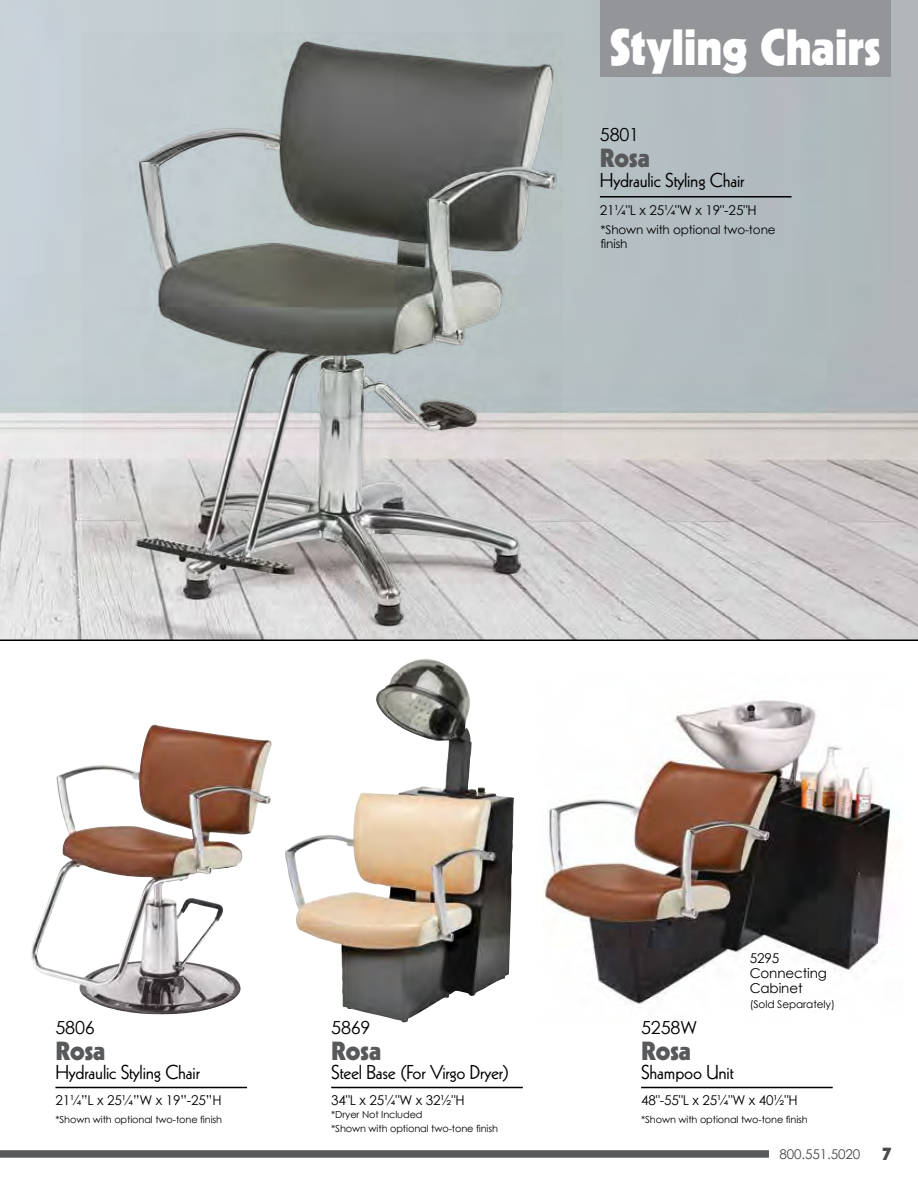
<style>
.page{position:relative;width:918px;height:1188px;background:#fff}
.page>*{position:absolute;margin:0;border:0;box-sizing:border-box;transform-origin:0 0}
.t1{font:900 49.5px "Kabel";letter-spacing:-.01em;color:#fff}
.t2{font:900 25.5px "Kabel";color:#58595b}
.t3{font:19.5px "Kabel";letter-spacing:-.01em;color:#000}
.t4{font:18px "Century Gothic";letter-spacing:-.01em;color:#000}
.t5{font:13.5px/15px "Century Gothic";letter-spacing:-.01em;color:#000}
.t6{font:13.5px "Century Gothic";letter-spacing:-.01em;color:#4a4a4d}
.t7{font:12px/13.5px "Century Gothic";letter-spacing:-.01em;color:#000}
.t8{font:10.5px "Century Gothic";letter-spacing:-.01em;color:#000}
.t9{font:9.75px/13.5px "Century Gothic";letter-spacing:-.01em;color:#000}
.s1{font-family:"Kabel";font-weight:900;font-size:18px}
</style>
<div class="page">
<img style="left:0;top:0;width:918px;height:640px">
<img style="left:82px;top:32px;width:480px;height:608px">
<img style="left:285px;top:659px;width:229px;height:364px">
<img style="left:543px;top:700px;width:348px;height:304px">
<hr style="left:0;top:640px;width:918px;height:1px;background:#000">
<hr style="left:600px;top:196px;width:192px;height:2px;background:#000">
<hr style="left:55px;top:1087px;width:192px;height:1px;background:#000">
<hr style="left:331px;top:1087px;width:192px;height:1px;background:#000">
<hr style="left:641px;top:1087px;width:192px;height:1px;background:#000">
<div style="left:601px;top:0;width:290px;height:77px;background:#939598"></div>
<img style="left:31px;top:726px;width:210px;height:288px">
<img style="left:135px;top:43px;width:386px;height:583px">
<div style="left:0;top:1150px;width:769px;height:8px;background:#58595b"></div>
<h1 class="t1" style="left:610px;top:16px;width:272px">Styling Chairs</h1>
<h3 class="t4" style="left:600px;top:124px;width:41px">5801</h3>
<h2 class="t2" style="left:600px;top:142px;width:52px">Rosa</h2>
<h3 class="t3" style="left:600px;top:169px;width:146px">Hydraulic Styling Chair</h3>
<h3 class="t5" style="left:600px;top:202px;width:158px">21¼"L x 25¼"W x 19"-25"H</h3>
<p class="t7" style="left:601px;top:223px;width:177px">*Shown with optional two-tone finish</p>
<h3 class="t4" style="left:55px;top:1017px;width:41px">5806</h3>
<h2 class="t2" style="left:55px;top:1035px;width:52px">Rosa</h2>
<h3 class="t3" style="left:55px;top:1061px;width:146px">Hydraulic Styling Chair</h3>
<h3 class="t4" style="left:331px;top:1017px;width:41px">5869</h3>
<h2 class="t2" style="left:331px;top:1035px;width:52px">Rosa</h2>
<h3 class="t3" style="left:331px;top:1061px;width:180px">Steel Base (For Virgo Dryer)</h3>
<h3 class="t4" style="left:641px;top:1017px;width:58px">5258W</h3>
<h2 class="t2" style="left:641px;top:1035px;width:52px">Rosa</h2>
<h3 class="t3" style="left:641px;top:1061px;width:94px">Shampoo Unit</h3>
<h3 class="t5" style="left:750px;top:950px;width:79px">5295<br>Connecting<br>Cabinet</h3>
<p class="t8" style="left:750px;top:997px;width:87px">(Sold Separately)</p>
<h3 class="t5" style="left:55px;top:1092px;width:168px">21¼”L x 25¼”W x 19”-25”H</h3>
<h3 class="t5" style="left:331px;top:1092px;width:135px">34"L x 25¼"W x 32½"H</h3>
<p class="t9" style="left:331px;top:1108px;width:168px">*Dryer Not Included<br>*Shown with optional two-tone finish</p>
<h3 class="t5" style="left:641px;top:1092px;width:158px">48"-55"L x 25¼"W x 40½"H</h3>
<p class="t9" style="left:55px;top:1112px;width:168px">*Shown with optional two-tone finish</p>
<p class="t9" style="left:641px;top:1112px;width:168px">*Shown with optional two-tone finish</p>
<h3 class="t6" style="left:779px;top:1145px;width:113px">800.551.5020 <span class="s1">7</span></h3>
</div>
